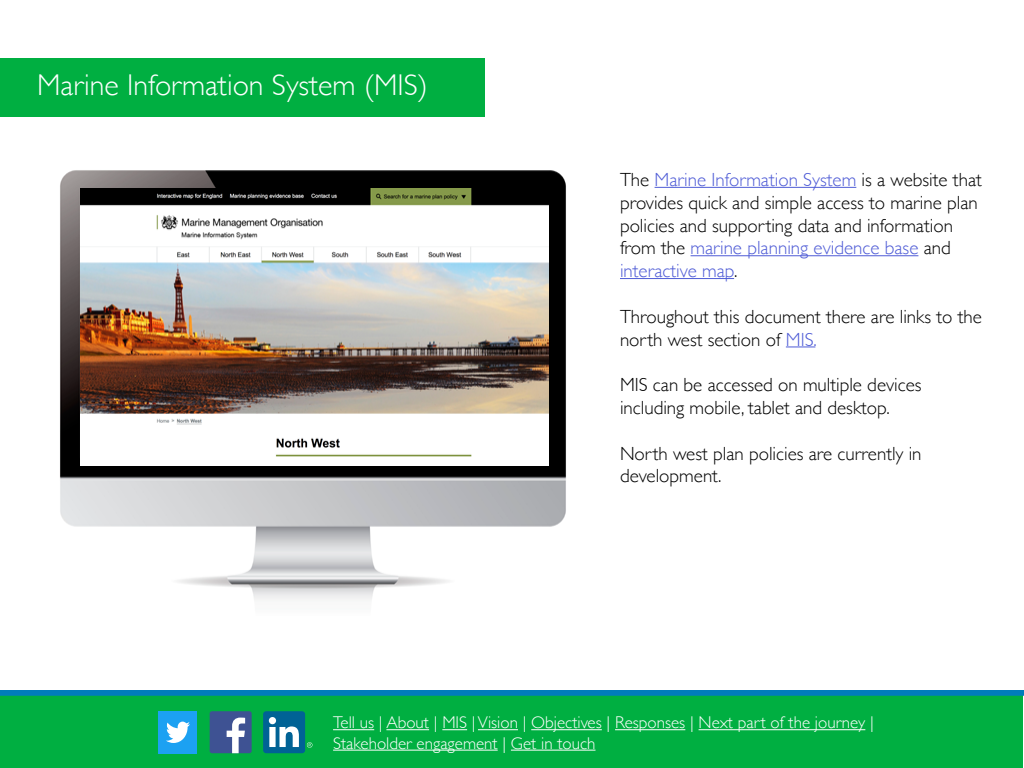
<style>
.page{position:relative;width:1024px;height:768px;background:#fff}
.page>*{position:absolute;margin:0;border:0;box-sizing:border-box;transform-origin:0 0}
.t1{font:300 30px "Gill Sans";color:#fff}
.t2{font:300 19px/22.8px "Gill Sans";color:#000}
.t3{font:300 17px/20.4px "Gill Sans";color:#fff}
.s1{color:#4f5cd6}
</style>
<div class="page">
<img style="left:60px;top:170px;width:506px;height:430px">
<hr style="left:655px;top:187px;width:201px;height:1px;background:#4f5cd6">
<hr style="left:691px;top:255px;width:227px;height:1px;background:#4f5cd6">
<hr style="left:620px;top:278px;width:114px;height:1px;background:#4f5cd6">
<svg style="left:786px;top:346px;width:29px;height:1px"></svg>
<div style="left:0;top:58px;width:485px;height:59px;background:#00af41"></div>
<div style="left:0;top:694px;width:1023px;height:74px;background:#00af41"></div>
<svg style="left:307px;top:742px;width:5px;height:6px"></svg>
<div style="left:263px;top:711px;width:42px;height:42px;background:#006295;border-radius:3px"></div>
<svg style="left:269px;top:717px;width:30px;height:30px"></svg>
<div style="left:159px;top:711px;width:38px;height:42px;background:#1ca1f2"></div>
<svg style="left:166px;top:722px;width:24px;height:21px"></svg>
<div style="left:210px;top:711px;width:42px;height:42px;background:#3e5293;border-radius:2px"></div>
<svg style="left:227px;top:718px;width:18px;height:35px"></svg>
<hr style="left:333px;top:729px;width:41px;height:1px;background:#fff">
<hr style="left:386px;top:729px;width:43px;height:1px;background:#fff">
<svg style="left:442px;top:729px;width:25px;height:1px"></svg>
<hr style="left:478px;top:729px;width:40px;height:1px;background:#fff">
<hr style="left:531px;top:729px;width:71px;height:1px;background:#fff">
<hr style="left:615px;top:729px;width:70px;height:1px;background:#fff">
<hr style="left:699px;top:729px;width:166px;height:1px;background:#fff">
<hr style="left:333px;top:750px;width:165px;height:1px;background:#fff">
<hr style="left:511px;top:750px;width:85px;height:1px;background:#fff">
<div style="left:0;top:690px;width:1023px;height:5px;background:#007dbb"></div>
<div style="left:0;top:690px;width:1024px;height:6px;border:1px solid #007dbb"></div>
<img style="left:80px;top:189px;width:469px;height:277px">
<p class="t1" style="left:37px;top:62px;width:392px">Marine Information System (MIS)</p>
<p class="t2" style="left:620px;top:167px;width:363px">The <span class="s1">Marine Information System</span> is a website that provides quick and simple access to marine plan policies and supporting data and information from the <span class="s1">marine planning evidence base</span> and <span class="s1">interactive map</span>.</p>
<p class="t2" style="left:620px;top:304px;width:363px">Throughout this document there are links to the north west section of <span class="s1">MIS.</span></p>
<p class="t2" style="left:620px;top:373px;width:303px">MIS can be accessed on multiple devices including mobile, tablet and desktop.</p>
<p class="t2" style="left:620px;top:441px;width:303px">North west plan policies are currently in development.</p>
<p class="t3" style="left:333px;top:712px;width:542px">Tell us | About | MIS | Vision | Objectives | Responses | Next part of the journey |<br>Stakeholder engagement | Get in touch</p>
</div>
